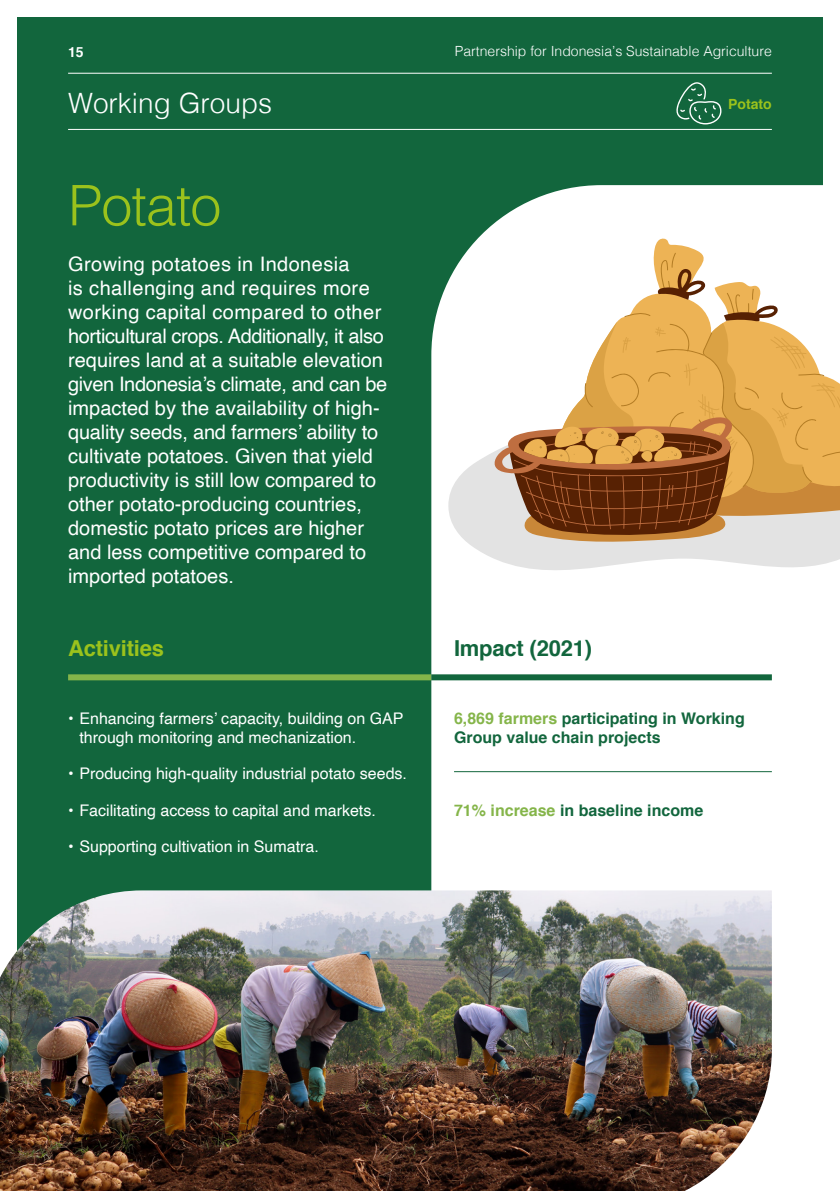
<style>
.page{position:relative;width:840px;height:1191px;background:#fff}
.page>*{position:absolute;margin:0;border:0;box-sizing:border-box;transform-origin:0 0}
.t1{font:300 56px "Helvetica";letter-spacing:-.02em;color:#9bc21c}
.t2{font:300 28px "Helvetica";color:#fff}
.t3{font:700 22px "Helvetica";letter-spacing:-.01em;color:#12663d}
.t4{font:700 22px "Helvetica";letter-spacing:-.01em;color:#9bc21c}
.t5{font:20px/24px "Helvetica";color:#fff}
.t6{font:16px/19.2px "Helvetica";color:#fff}
.t7{font:700 16px/19.2px "Helvetica";color:#12663d}
.t8{font:300 14px "Helvetica";color:#fff}
.t9{font:700 14px "Helvetica";color:#9bc21c}
.t10{font:700 14px "Helvetica";color:#fff}
.s1{color:#85b54a}
</style>
<div class="page">
<div style="left:17px;top:17px;width:805px;height:1157px;background:#12663d"></div>
<div style="left:431px;top:185px;width:392px;height:989px;background:#fff"></div>
<svg style="left:448px;top:421px;width:391px;height:171px;background:#f3f3f3"></svg>
<div style="left:68px;top:674px;width:363px;height:6px;background:#85b54a"></div>
<hr style="left:68px;top:129px;width:703px;height:1px;background:#fff">
<hr style="left:454px;top:771px;width:317px;height:1px;background:#12663d">
<div style="left:431px;top:674px;width:340px;height:6px;background:#12663d"></div>
<svg style="left:676px;top:82px;width:45px;height:42px"></svg>
<img style="left:0;top:890px;width:771px;height:301px">
<svg style="left:493px;top:238px;width:346px;height:306px;background:#d9b68a"></svg>
<hr style="left:68px;top:73px;width:703px;height:1px;background:#fff">
<p class="t10" style="left:68px;top:40px;width:17px">15</p>
<p class="t8" style="left:454px;top:39px;width:318px">Partnership for Indonesia’s Sustainable Agriculture</p>
<h2 class="t2" style="left:68px;top:80px;width:205px">Working Groups</h2>
<p class="t9" style="left:727px;top:92px;width:45px">Potato</p>
<h1 class="t1" style="left:68px;top:158px;width:155px">Potato</h1>
<p class="t5" style="left:68px;top:253px;width:320px">Growing potatoes in Indonesia<br>is challenging and requires more working capital compared to other horticultural crops. Additionally, it also requires land at a suitable elevation given Indonesia’s climate, and can be impacted by the availability of high&shy;quality seeds, and farmers’ ability to cultivate potatoes. Given that yield productivity is still low compared to other potato-producing countries, domestic potato prices are higher and less competitive compared to imported potatoes.</p>
<p class="t4" style="left:68px;top:630px;width:97px">Activities</p>
<p class="t6" style="left:79px;top:709px;width:325px;text-indent:-11px">• Enhancing farmers’ capacity, building on GAP through monitoring and mechanization.</p>
<p class="t6" style="left:68px;top:764px;width:340px">• Producing high-quality industrial potato seeds.</p>
<p class="t6" style="left:68px;top:800px;width:309px">• Facilitating access to capital and markets.</p>
<p class="t6" style="left:68px;top:837px;width:252px">• Supporting cultivation in Sumatra.</p>
<p class="t3" style="left:454px;top:630px;width:139px">Impact (2021)</p>
<p class="t7" style="left:454px;top:709px;width:292px"><span class="s1">6,869 farmers</span> participating in Working<br>Group value chain projects</p>
<p class="t7" style="left:454px;top:800px;width:251px"><span class="s1">71% increase</span> in baseline income</p>
</div>
